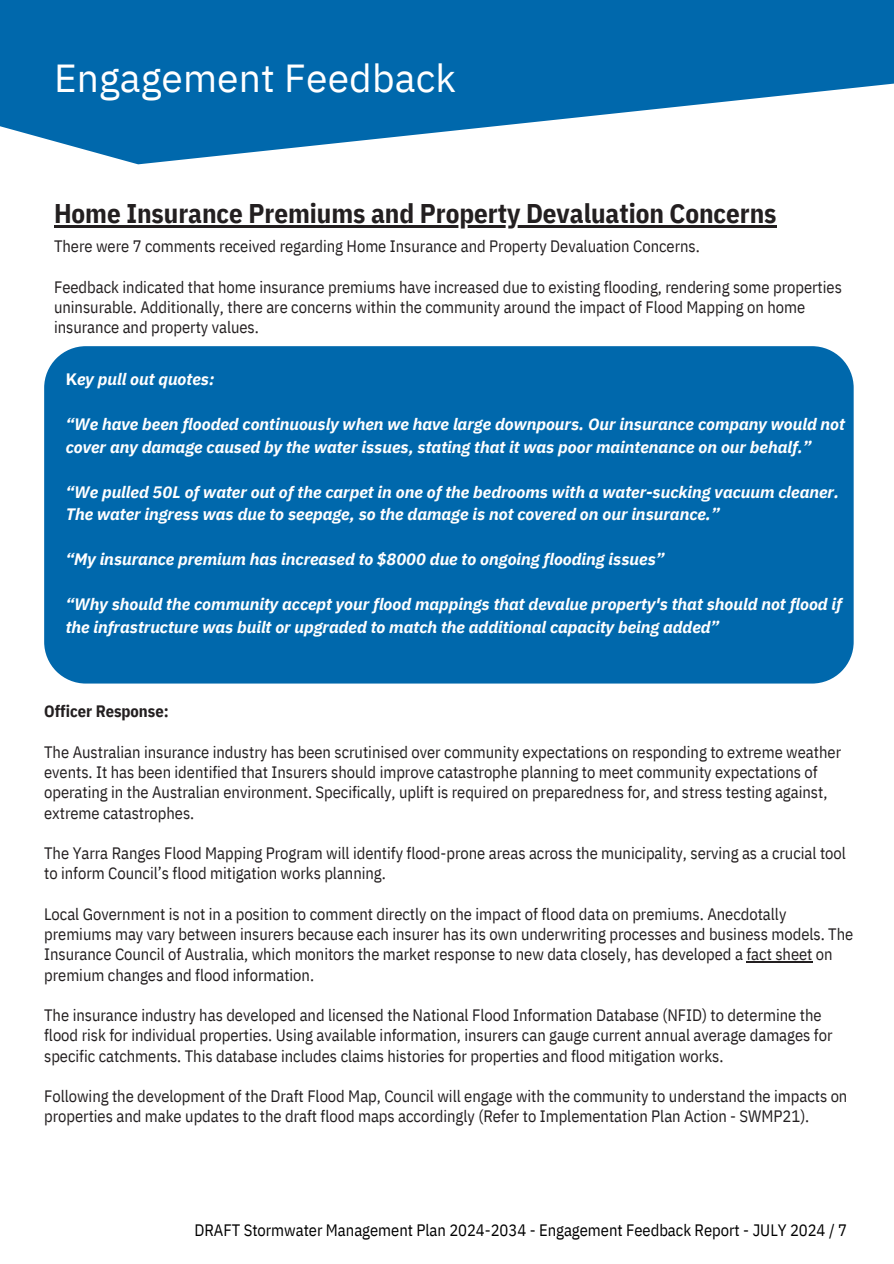
<style>
.page{position:relative;width:894px;height:1264px;background:#fff}
.page>*{position:absolute;margin:0;border:0;box-sizing:border-box;transform-origin:0 0}
.t1{font:39px "IBM Plex Sans";letter-spacing:.005em;color:#fff}
.t2{font:700 27px "IBM Plex Sans Cond";color:#231f20}
.t3{font:16.5px/20.2px "IBM Plex Sans Cond";color:#231f20}
.t4{font:italic 700 16.5px/22.5px "IBM Plex Sans";color:#fff}
.t5{font:16.5px "IBM Plex Sans Cond";color:#000}
.t6{font:700 16.5px "IBM Plex Sans Cond";color:#231f20}
.s1{font-style:normal}
</style>
<div class="page">
<svg style="left:0;top:0;width:893px;height:164px;fill:#0068ac"></svg>
<div style="left:44px;top:346px;width:809px;height:337px;background:#0068ac"></div>
<hr style="left:54px;top:225px;width:722px;height:2px;background:#231f20">
<hr style="left:746px;top:961px;width:66px;height:1px;background:#231f20">
<p class="t1" style="left:54px;top:52px;width:403px">Engagement Feedback</p>
<p class="t2" style="left:54px;top:195px;width:723px">Home Insurance Premiums and Property Devaluation Concerns</p>
<h1 class="t3" style="left:54px;top:236px;width:647px">There were 7 comments received regarding Home Insurance and Property Devaluation Concerns.</h1>
<h2 class="t3" style="left:54px;top:276px;width:789px">Feedback indicated that home insurance premiums have increased due to existing flooding, rendering some properties uninsurable. Additionally, there are concerns within the community around the impact of Flood Mapping on home insurance and property values.</h2>
<h3 class="t4" style="left:66px;top:367px;width:150px"><span class="s1">K</span>ey pull out quotes:</h3>
<h3 class="t4" style="left:66px;top:412px;width:780px">“We have been flooded continuously when we have large downpours. Our insurance company would not cover any damage caused by the water issues, stating that it was poor maintenance on our behalf.”</h3>
<h3 class="t4" style="left:66px;top:480px;width:774px">“We pulled 50L of water out of the carpet in one of the bedrooms with a water-sucking vacuum cleaner.<br>The water ingress was due to seepage, so the damage is not covered on our insurance.”</h3>
<h3 class="t4" style="left:66px;top:547px;width:600px">“My insurance premium has increased to $8000 due to ongoing flooding issues”</h3>
<h3 class="t4" style="left:66px;top:592px;width:777px">“Why should the community accept your flood mappings that devalue property's that should not flood if the infrastructure was built or upgraded to match the additional capacity being added”</h3>
<h3 class="t6" style="left:44px;top:700px;width:126px">Officer Response:</h3>
<p class="t3" style="left:44px;top:741px;width:798px">The Australian insurance industry has been scrutinised over community expectations on responding to extreme weather events. It has been identified that Insurers should improve catastrophe planning to meet community expectations of operating in the Australian environment. Specifically, uplift is required on preparedness for, and stress testing against, extreme catastrophes.</p>
<p class="t3" style="left:44px;top:842px;width:803px">The Yarra Ranges Flood Mapping Program will identify flood-prone areas across the municipality, serving as a crucial tool to inform Council’s flood mitigation works planning.</p>
<p class="t3" style="left:44px;top:903px;width:810px">Local Government is not in a position to comment directly on the impact of flood data on premiums. Anecdotally premiums may vary between insurers because each insurer has its own underwriting processes and business models. The Insurance Council of Australia, which monitors the market response to new data closely, has developed a fact sheet on premium changes and flood information.</p>
<p class="t3" style="left:44px;top:1004px;width:789px">The insurance industry has developed and licensed the National Flood Information Database (NFID) to determine the flood risk for individual properties. Using available information, insurers can gauge current annual average damages for specific catchments. This database includes claims histories for properties and flood mitigation works.</p>
<p class="t3" style="left:44px;top:1085px;width:804px">Following the development of the Draft Flood Map, Council will engage with the community to understand the impacts on properties and make updates to the draft flood maps accordingly (Refer to Implementation Plan Action - SWMP21).</p>
<p class="t5" style="left:194px;top:1218px;width:654px">DRAFT Stormwater Management Plan 2024-2034 - Engagement Feedback Report - JULY 2024 / 7</p>
</div>
